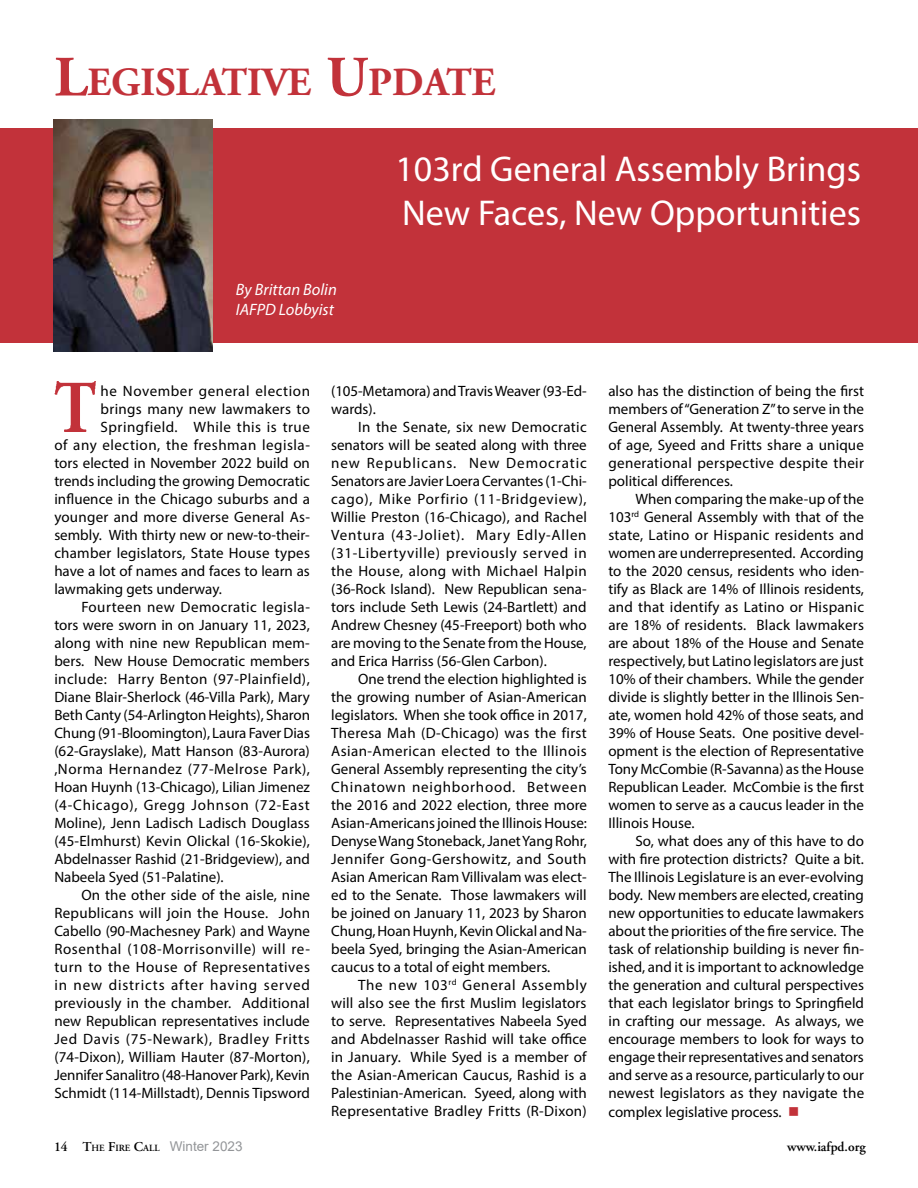
<style>
.page{position:relative;width:918px;height:1188px;background:#fff}
.page>*{position:absolute;margin:0;border:0;box-sizing:border-box;transform-origin:0 0}
.t1{font:700 39.9px "Adobe Garamond";color:#c2323a}
.t2{font:36px/43.2px "Myriad Pro";color:#fff}
.t3{font:italic 16.5px/19.8px "Myriad Pro";color:#fff}
.t4{font:15px/18px "Myriad Pro";letter-spacing:.005em;color:#000;text-align:justify}
.t5{font:15px "Myriad Pro";letter-spacing:.035em;color:#000}
.t6{font:15px "Myriad Pro";letter-spacing:.03em;color:#000}
.t7{font:15px "Myriad Pro";letter-spacing:.04em;color:#000}
.t8{font:15px "Myriad Pro";letter-spacing:.045em;color:#000}
.t9{font:15px "Myriad Pro";letter-spacing:.05em;color:#000}
.t10{font:15px "Myriad Pro";letter-spacing:.055em;color:#000}
.t11{font:13.5px "Arial";color:#939598}
.t12{font:600 13.5px "Adobe Garamond";color:#000}
.s1{font-size:57px}
.s2{color:#c2323a}
.s3{font-family:"Adobe Garamond";font-weight:600;color:#000}
.s4{font-family:"Adobe Garamond";font-weight:600;font-size:9.45px;color:#000}
</style>
<div class="page">
<div style="left:0;top:128px;width:918px;height:215px;background:#c2323a"></div>
<img style="left:54px;top:119px;width:158px;height:232px">
<img style="left:55px;top:381px;width:40px;height:50px">
<h1 class="t1" style="left:54px;top:61px;width:443px"><span class="s1">L</span>EGISLATIVE <span class="s1">U</span>PDATE</h1>
<p class="t3" style="left:236px;top:279px;width:102px">By Brittan Bolin<br>IAFPD Lobbyist</p>
<h2 class="t2" style="left:396px;top:147px;width:467px">103rd General Assembly Brings<br>New Faces, New Opportunities</h2>
<p class="t7" style="left:101px;top:382px;width:211px">he November general election</p>
<p class="t4" style="left:101px;top:400px;width:211px">brings many new lawmakers to</p>
<p class="t5" style="left:101px;top:418px;width:211px">Springfield. While this is true</p>
<p class="t5" style="left:54px;top:436px;width:257px">of any election, the freshman legisla-</p>
<p class="t4" style="left:54px;top:454px;width:257px">tors elected in November 2022 build on</p>
<p class="t4" style="left:54px;top:472px;width:257px">trends including the growing Democratic</p>
<p class="t4" style="left:54px;top:490px;width:257px">influence in the Chicago suburbs and a</p>
<p class="t4" style="left:54px;top:508px;width:257px">younger and more diverse General As-</p>
<p class="t4" style="left:54px;top:526px;width:257px">sembly. With thirty new or new-to-their-</p>
<p class="t4" style="left:54px;top:544px;width:257px">chamber legislators, State House types</p>
<p class="t4" style="left:54px;top:562px;width:257px">have a lot of names and faces to learn as</p>
<p class="t4" style="left:54px;top:580px;width:169px">lawmaking gets underway.</p>
<p class="t6" style="left:81px;top:598px;width:230px">Fourteen new Democratic legisla-</p>
<p class="t4" style="left:54px;top:616px;width:257px">tors were sworn in on January 11, 2023,</p>
<p class="t4" style="left:54px;top:634px;width:257px">along with nine new Republican mem-</p>
<p class="t4" style="left:54px;top:652px;width:257px">bers. New House Democratic members</p>
<p class="t6" style="left:54px;top:670px;width:257px">include: Harry Benton (97-Plainfield),</p>
<p class="t4" style="left:54px;top:688px;width:257px">Diane Blair-Sherlock (46-Villa Park), Mary</p>
<p class="t4" style="left:54px;top:706px;width:257px">Beth Canty (54-Arlington Heights), Sharon</p>
<p class="t4" style="left:54px;top:724px;width:257px">Chung (91-Bloomington), Laura Faver Dias</p>
<p class="t4" style="left:54px;top:742px;width:257px">(62-Grayslake), Matt Hanson (83-Aurora)</p>
<p class="t5" style="left:54px;top:760px;width:257px">,Norma Hernandez (77-Melrose Park),</p>
<p class="t4" style="left:54px;top:778px;width:257px">Hoan Huynh (13-Chicago), Lilian Jimenez</p>
<p class="t9" style="left:54px;top:796px;width:257px">(4-Chicago), Gregg Johnson (72-East</p>
<p class="t4" style="left:54px;top:814px;width:257px">Moline), Jenn Ladisch Ladisch Douglass</p>
<p class="t4" style="left:54px;top:832px;width:257px">(45-Elmhurst) Kevin Olickal (16-Skokie),</p>
<p class="t4" style="left:54px;top:850px;width:257px">Abdelnasser Rashid (21-Bridgeview), and</p>
<p class="t4" style="left:54px;top:868px;width:171px">Nabeela Syed (51-Palatine).</p>
<p class="t4" style="left:81px;top:886px;width:230px">On the other side of the aisle, nine</p>
<p class="t4" style="left:54px;top:904px;width:257px">Republicans will join the House. John</p>
<p class="t4" style="left:54px;top:922px;width:257px">Cabello (90-Machesney Park) and Wayne</p>
<p class="t7" style="left:54px;top:940px;width:257px">Rosenthal (108-Morrisonville) will re-</p>
<p class="t5" style="left:54px;top:958px;width:257px">turn to the House of Representatives</p>
<p class="t10" style="left:54px;top:976px;width:257px">in new districts after having served</p>
<p class="t4" style="left:54px;top:994px;width:257px">previously in the chamber. Additional</p>
<p class="t4" style="left:54px;top:1012px;width:257px">new Republican representatives include</p>
<p class="t8" style="left:54px;top:1030px;width:257px">Jed Davis (75-Newark), Bradley Fritts</p>
<p class="t4" style="left:54px;top:1048px;width:257px">(74-Dixon), William Hauter (87-Morton),</p>
<p class="t4" style="left:54px;top:1066px;width:257px">Jennifer Sanalitro (48-Hanover Park), Kevin</p>
<p class="t4" style="left:54px;top:1084px;width:257px">Schmidt (114-Millstadt), Dennis Tipsword</p>
<p class="t4" style="left:331px;top:382px;width:257px">(105-Metamora) and Travis Weaver (93-Ed&shy;wards).</p>
<p class="t4" style="left:331px;top:418px;width:257px;text-indent:27px">In the Senate, six new Democratic senators will be seated along with three new Republicans. New Democratic Senators are Javier Loera Cervantes (1-Chi&shy;cago), Mike Porfirio (11-Bridgeview), Willie Preston (16-Chicago), and Rachel Ventura (43-Joliet). Mary Edly-Allen (31-Libertyville) previously served in the House, along with Michael Halpin (36-Rock Island). New Republican sena&shy;tors include Seth Lewis (24-Bartlett) and Andrew Chesney (45-Freeport) both who are moving to the Senate from the House, and Erica Harriss (56-Glen Carbon).</p>
<p class="t4" style="left:331px;top:670px;width:257px;text-indent:27px">One trend the election highlighted is the growing number of Asian-American legislators. When she took office in 2017, Theresa Mah (D-Chicago) was the first Asian-American elected to the Illinois General Assembly representing the city’s Chinatown neighborhood. Between the 2016 and 2022 election, three more Asian-Americans joined the Illinois House:<br>Denyse Wang Stoneback, Janet Yang Rohr, Jennifer Gong-Gershowitz, and South Asian American Ram Villivalam was elect&shy;ed to the Senate. Those lawmakers will be joined on January 11, 2023 by Sharon Chung, Hoan Huynh, Kevin Olickal and Na&shy;beela Syed, bringing the Asian-American caucus to a total of eight members.</p>
<p class="t4" style="left:331px;top:976px;width:257px;text-indent:27px">The new 103<sup>rd</sup> General Assembly will also see the first Muslim legislators to serve. Representatives Nabeela Syed and Abdelnasser Rashid will take office in January. While Syed is a member of the Asian-American Caucus, Rashid is a Palestinian-American. Syeed, along with Representative Bradley Fritts (R-Dixon)</p>
<p class="t4" style="left:608px;top:382px;width:257px">also has the distinction of being the first members of “Generation Z” to serve in the General Assembly. At twenty-three years of age, Syeed and Fritts share a unique generational perspective despite their political differences.</p>
<p class="t4" style="left:608px;top:490px;width:257px;text-indent:27px">When comparing the make-up of the 103<sup>rd</sup> General Assembly with that of the state, Latino or Hispanic residents and women are underrepresented. According to the 2020 census, residents who iden&shy;tify as Black are 14% of Illinois residents, and that identify as Latino or Hispanic are 18% of residents. Black lawmakers are about 18% of the House and Senate respectively, but Latino legislators are just 10% of their chambers. While the gender divide is slightly better in the Illinois Sen&shy;ate, women hold 42% of those seats, and 39% of House Seats. One positive devel&shy;opment is the election of Representative Tony McCombie (R-Savanna) as the House Republican Leader. McCombie is the first women to serve as a caucus leader in the Illinois House.</p>
<p class="t4" style="left:608px;top:832px;width:257px;text-indent:27px">So, what does any of this have to do with fire protection districts? Quite a bit.<br>The Illinois Legislature is an ever-evolving body. New members are elected, creating new opportunities to educate lawmakers about the priorities of the fire service. The task of relationship building is never fin&shy;ished, and it is important to acknowledge the generation and cultural perspectives that each legislator brings to Springfield in crafting our message. As always, we encourage members to look for ways to engage their representatives and senators and serve as a resource, particularly to our newest legislators as they navigate the complex legislative process. <span class="s2">■</span></p>
<p class="t11" style="left:54px;top:1137px;width:190px"><span class="s3">14</span> <span class="s3">T</span><span class="s4">HE</span> <span class="s3">F</span><span class="s4">IRE</span> <span class="s3">C</span><span class="s4">ALL</span> Winter 2023</p>
<p class="t12" style="left:787px;top:1140px;width:80px">www.iafpd.org</p>
</div>
